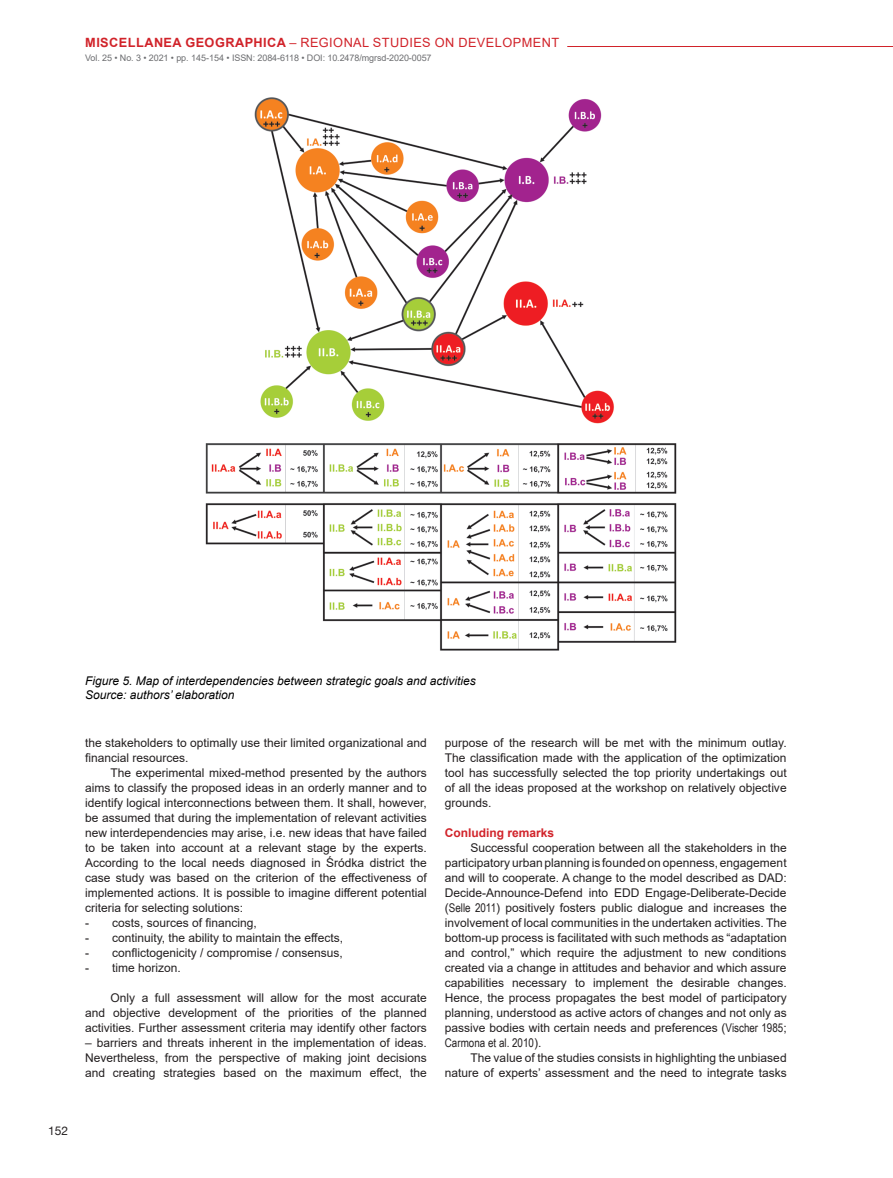
<style>
.page{position:relative;width:893px;height:1178px;background:#fff}
.page>*{position:absolute;margin:0;border:0;box-sizing:border-box;transform-origin:0 0}
.t1{font:12.75px "Arial";letter-spacing:.035em;color:#d1232a}
.Main_text{font:12px/15px "Arial";color:#231f20;text-align:justify}
.Caption_Figure_Table{font:italic 12px "Arial";color:#000}
.Subtitle_1{font:700 12px "Arial";color:#d1232a}
.t2{font:12px "Helvetica Neue";color:#231f20}
.t3{font:9px "Arial";letter-spacing:-.01em;color:#6c6d70}
.s1{font-weight:700}
.s2{font-family:"Arial Narrow"}
</style>
<div class="page">
<hr style="left:567px;top:46px;width:326px;height:1px;background:#d1232a">
<img style="left:205px;top:97px;width:472px;height:554px">
<p class="t1" style="left:85px;top:34px;width:475px"><span class="s1">MISCELLANEA GEOGRAPHICA</span> – REGIONAL STUDIES ON DEVELOPMENT</p>
<p class="t3" style="left:85px;top:52px;width:348px">Vol. 25 • No. 3 • 2021 • pp. 145-154 • ISSN: 2084-6118 • DOI: 10.2478/mgrsd-2020-0057</p>
<p class="Caption_Figure_Table" style="left:85px;top:673px;width:392px">Figure 5. Map of interdependencies between strategic goals and activities</p>
<p class="Caption_Figure_Table" style="left:85px;top:687px;width:151px">Source: authors’ elaboration</p>
<p class="Main_text" style="left:85px;top:735px;width:343px">the stakeholders to optimally use their limited organizational and financial resources.</p>
<p class="Main_text" style="left:85px;top:765px;width:343px;text-indent:26px">The experimental mixed-method presented by the authors aims to classify the proposed ideas in an orderly manner and to identify logical interconnections between them. It shall, however, be assumed that during the implementation of relevant activities new interdependencies may arise, i.e. new ideas that have failed to be taken into account at a relevant stage by the experts.<br>According to the local needs diagnosed in Śródka district the case study was based on the criterion of the effectiveness of implemented actions. It is possible to imagine different potential criteria for selecting solutions:</p>
<p class="Main_text" style="left:85px;top:915px;width:173px">- costs, sources of financing,</p>
<p class="Main_text" style="left:85px;top:930px;width:259px">- continuity, the ability to maintain the effects,</p>
<p class="Main_text" style="left:85px;top:945px;width:259px">- conflictogenicity / compromise / consensus,</p>
<p class="Main_text" style="left:85px;top:960px;width:97px">- time horizon.</p>
<p class="Main_text" style="left:85px;top:990px;width:343px;text-indent:26px">Only a full assessment will allow for the most accurate and objective development of the priorities of the planned activities. Further assessment criteria may identify other factors</p>
<p class="Main_text" style="left:85px;top:1035px;width:343px">– barriers and threats inherent in the implementation of ideas.<br>Nevertheless, from the perspective of making joint decisions and creating strategies based on the maximum effect, the</p>
<p class="Main_text" style="left:445px;top:735px;width:343px">purpose of the research will be met with the minimum outlay.<br>The classification made with the application of the optimization tool has successfully selected the top priority undertakings out of all the ideas proposed at the workshop on relatively objective grounds.</p>
<p class="Subtitle_1" style="left:445px;top:824px;width:111px">Conluding remarks</p>
<p class="Main_text" style="left:445px;top:840px;width:343px;text-indent:26px">Successful cooperation between all the stakeholders in the participatory urban planning is founded on openness, engagement and will to cooperate. A change to the model described as DAD:<br>Decide-Announce-Defend into EDD Engage-Deliberate-Decide (<span class="s2">Selle 2011</span>) positively fosters public dialogue and increases the involvement of local communities in the undertaken activities. The bottom-up process is facilitated with such methods as “adaptation and control,” which require the adjustment to new conditions created via a change in attitudes and behavior and which assure capabilities necessary to implement the desirable changes.<br>Hence, the process propagates the best model of participatory planning, understood as active actors of changes and not only as passive bodies with certain needs and preferences (<span class="s2">Vischer 1985</span>; <span class="s2">Carmona et al. 2010</span>).</p>
<p class="Main_text" style="left:445px;top:1050px;width:343px;text-align:right">The value of the studies consists in highlighting the unbiased nature of experts’ assessment and the need to integrate tasks</p>
<p class="t2" style="left:48px;top:1124px;width:22px">152</p>
</div>
